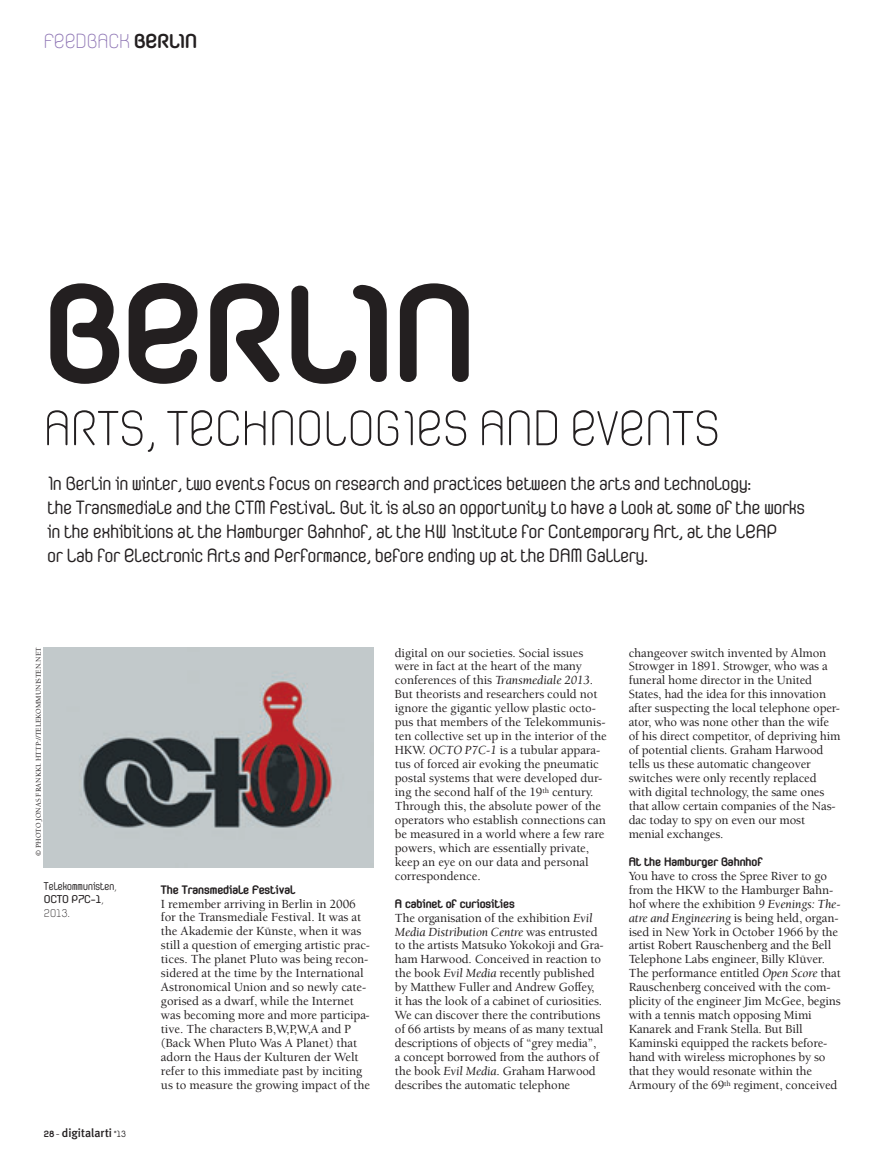
<style>
.page{position:relative;width:891px;height:1161px;background:#fff}
.page>*{position:absolute;margin:0;border:0;box-sizing:border-box;transform-origin:0 0}
.t1{font:900 186px "JULIETTE";color:#231f20}
.t2{font:66px "JULIETTE";color:#231f20}
.t3{font:27px "JULIETTE";color:#8f76b5}
.t4{font:600 25.5px/24px "JULIETTE";color:#231f20}
.t5{font:900 16.5px "JULIETTE";color:#231f20}
.t6{font:600 15px/13.5px "JULIETTE";color:#231f20}
.t7{font:500 12.75px/14px "Berkeley";letter-spacing:-.01em;color:#231f20}
.t8{font:500 12px "Meta Plus";color:#231f20}
.t9{font:500 7.5px "Berkeley";color:#231f20}
.s1{font-weight:900;color:#231f20}
.s2{font-weight:400}
.s3{font-weight:700}
.s4{font-family:"JULIETTE";font-weight:900}
.s5{font-family:"JULIETTE";font-weight:600}
.s6{font-weight:400;font-style:italic}
</style>
<div class="page">
<img style="left:44px;top:648px;width:330px;height:219px">
<h3 class="t3" style="left:44px;top:23px;width:155px">FEEDBACK <span class="s1">BERLIN</span></h3>
<h1 class="t1" style="left:44px;top:209px;width:433px">BERLIN</h1>
<h2 class="t2" style="left:44px;top:384px;width:678px">ARTS, TECHNOLOGIES AND EVENTS</h2>
<p class="t4" style="left:47px;top:470px;width:759px">In Berlin in winter, two events focus on research and practices between the arts and technology:<br>the Transmediale and the CTM Festival. But it is also an opportunity to have a look at some of the works in the exhibitions at the Hamburger Bahnhof, at the KW Institute for Contemporary Art, at the LEAP<br>or Lab for Electronic Arts and Performance, before ending up at the DAM Gallery.</p>
<p class="t9" style="left:36px;top:856px;width:210px;rotate:-90deg">© PHOTO JONAS FRANKKI. HTTP://TELEKOMMUNISTEN.NET</p>
<p class="t6" style="left:44px;top:878px;width:75px">Telekommunisten<span class="s2">,<br></span><span class="s3">OCTO P7C-1</span><span class="s2">,<br>2013.</span></p>
<p class="t8" style="left:44px;top:1129px;width:84px"><span class="s4">28</span> <span class="s5">-</span> digitalarti <span class="s5">#13</span></p>
<p class="t5" style="left:161px;top:878px;width:136px">The Transmediale Festival</p>
<p class="t7" style="left:161px;top:898px;width:211px">I remember arriving in Berlin in 2006 for the Transmediale Festival. It was at the Akademie der Künste, when it was still a question of emerging artistic prac&shy;tices. The planet Pluto was being recon&shy;sidered at the time by the International Astronomical Union and so newly cate&shy;gorised as a dwarf, while the Internet was becoming more and more participa&shy;tive. The characters B,W,P,W,A and P (Back When Pluto Was A Planet) that adorn the Haus der Kulturen der Welt refer to this immediate past by inciting us to measure the growing impact of the</p>
<p class="t7" style="left:395px;top:647px;width:213px">digital on our societies. Social issues were in fact at the heart of the many conferences of this <span class="s6">Transmediale 2013</span>.<br>But theorists and researchers could not ignore the gigantic yellow plastic octo&shy;pus that members of the Telekommunis&shy;ten collective set up in the interior of the HKW. <span class="s6">OCTO P7C-1</span> is a tubular appara&shy;tus of forced air evoking the pneumatic postal systems that were developed dur&shy;ing the second half of the 19<sup>th</sup> century.<br>Through this, the absolute power of the operators who establish connections can be measured in a world where a few rare powers, which are essentially private, keep an eye on our data and personal correspondence.</p>
<p class="t5" style="left:395px;top:892px;width:121px">A cabinet of curiosities</p>
<p class="t7" style="left:395px;top:912px;width:210px">The organisation of the exhibition <span class="s6">Evil Media Distribution Centre</span> was entrusted to the artists Matsuko Yokokoji and Gra&shy;ham Harwood. Conceived in reaction to the book <span class="s6">Evil Media</span> recently published by Matthew Fuller and Andrew Goffey, it has the look of a cabinet of curiosities.<br>We can discover there the contributions of 66 artists by means of as many textual descriptions of objects of “grey media”, a concept borrowed from the authors of the book <span class="s6">Evil Media</span>. Graham Harwood describes the automatic telephone</p>
<p class="t7" style="left:629px;top:647px;width:213px">changeover switch invented by Almon Strowger in 1891. Strowger, who was a funeral home director in the United States, had the idea for this innovation after suspecting the local telephone oper&shy;ator, who was none other than the wife of his direct competitor, of depriving him of potential clients. Graham Harwood tells us these automatic changeover switches were only recently replaced with digital technology, the same ones that allow certain companies of the Nas&shy;dac today to spy on even our most menial exchanges.</p>
<p class="t5" style="left:629px;top:850px;width:135px">At the Hamburger Bahnhof</p>
<p class="t7" style="left:629px;top:870px;width:214px">You have to cross the Spree River to go from the HKW to the Hamburger Bahn&shy;hof where the exhibition <span class="s6">9 Evenings: The&shy;atre and Engineering</span> is being held, organ&shy;ised in New York in October 1966 by the artist Robert Rauschenberg and the Bell Telephone Labs engineer, Billy Klüver.<br>The performance entitled <span class="s6">Open Score</span> that Rauschenberg conceived with the com&shy;plicity of the engineer Jim McGee, begins with a tennis match opposing Mimi Kanarek and Frank Stella. But Bill Kaminski equipped the rackets before&shy;hand with wireless microphones by so that they would resonate within the Armoury of the 69<sup>th</sup> regiment, conceived</p>
</div>
